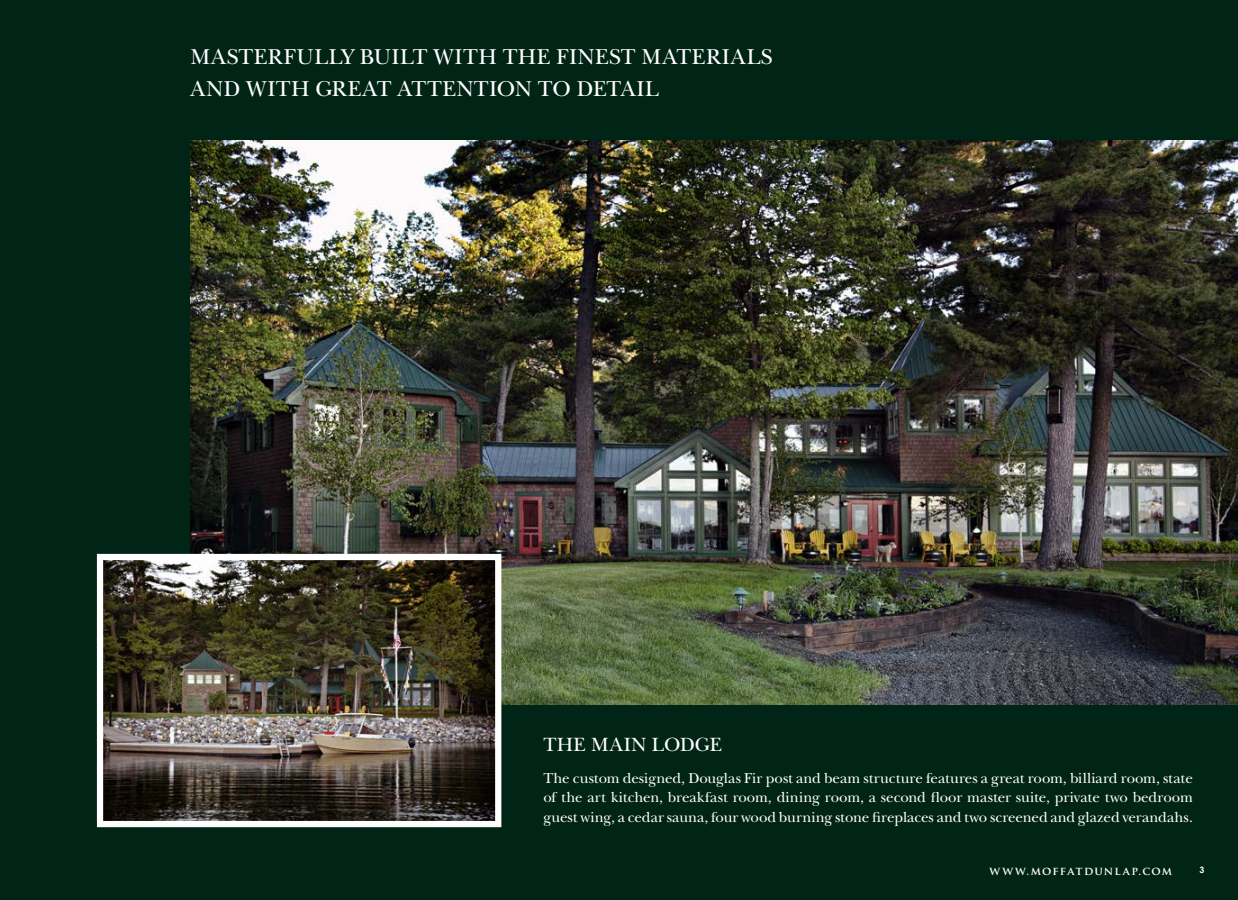
<style>
.page{position:relative;width:1238px;height:900px;background:#fff}
.page>*{position:absolute;margin:0;border:0;box-sizing:border-box;transform-origin:0 0}
.t1{font:22.5px/32.5px "New Baskerville";letter-spacing:.015em;color:#fff}
.t2{font:20px "New Baskerville";letter-spacing:.015em;color:#fff}
.t3{font:15px/20px "New Baskerville";letter-spacing:-.005em;color:#fff;text-align:justify}
.t4{font:700 11.25px "Trajan Pro";letter-spacing:.105em;color:#fff}
.t5{font:700 8.75px "Century Gothic";color:#fff}
</style>
<div class="page">
<div style="left:0;top:0;width:1238px;height:855px;background:#002415"></div>
<img style="left:190px;top:140px;width:1048px;height:565px">
<img style="left:104px;top:561px;width:390px;height:259px">
<div style="left:97px;top:554px;width:404px;height:273px;border:6px solid #fff"></div>
<div style="left:0;top:854px;width:1238px;height:46px;background:#002415"></div>
<h1 class="t1" style="left:190px;top:40px;width:583px">MASTERFULLY BUILT WITH THE FINEST MATERIALS<br>AND WITH GREAT ATTENTION TO DETAIL</h1>
<h2 class="t2" style="left:543px;top:733px;width:180px">THE MAIN LODGE</h2>
<p class="t3" style="left:543px;top:768px;width:651px">The custom designed, Douglas Fir post and beam structure features a great room, billiard room, state of the art kitchen, breakfast room, dining room, a second floor master suite, private two bedroom guest wing, a cedar sauna, four wood burning stone fireplaces and two screened and glazed verandahs.</p>
<p class="t4" style="left:989px;top:864px;width:184px">WWW.MOFFATDUNLAP.COM</p>
<p class="t5" style="left:1199px;top:863px;width:6px">3</p>
</div>
